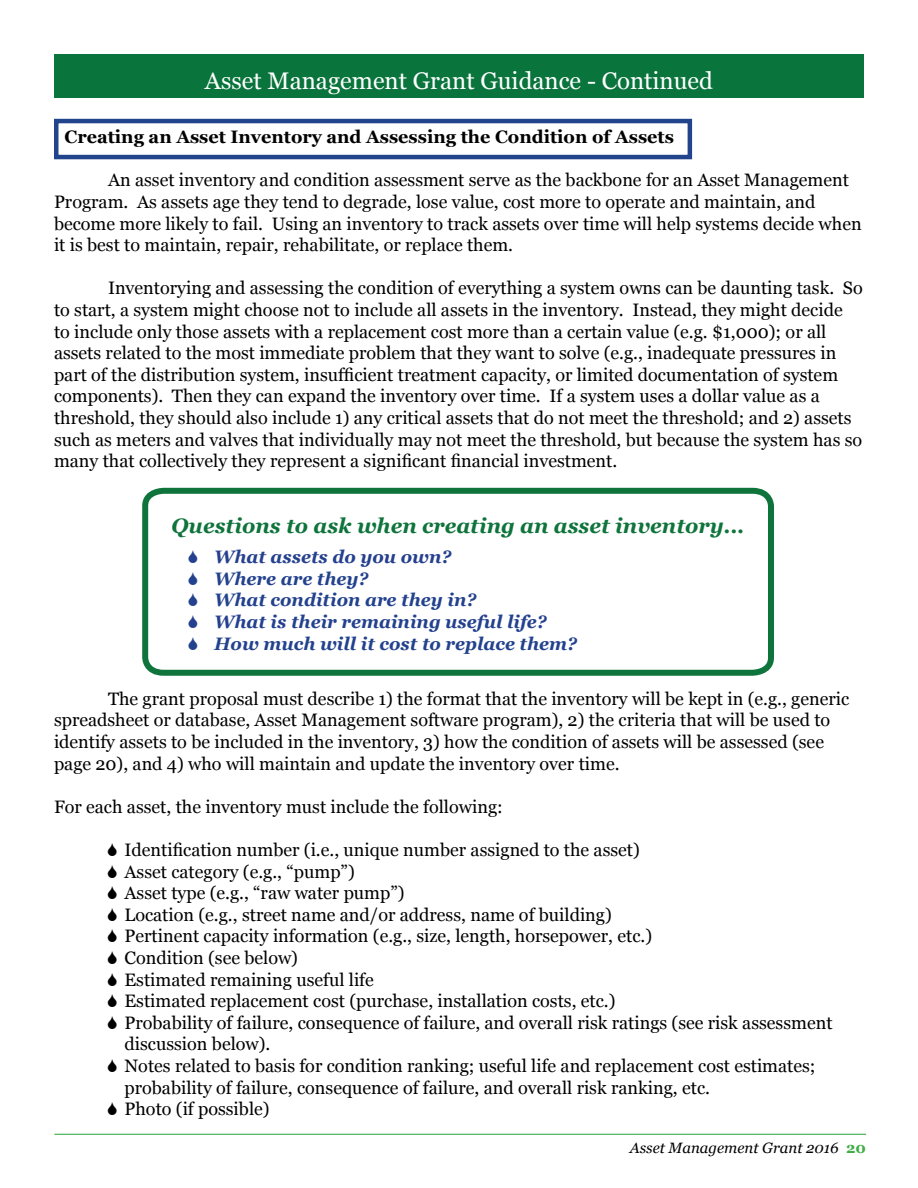
<style>
.page{position:relative;width:918px;height:1188px;background:#fff}
.page>*{position:absolute;margin:0;border:0;box-sizing:border-box;transform-origin:0 0}
.t1{font:24px "Georgia";color:#fff}
.t2{font:italic 700 21px "Georgia";color:#0f743c}
.t3{font:18px/21.6px "Georgia";color:#000}
.t4{font:italic 700 18px/21.6px "Georgia";color:#23428e}
.t5{font:700 18px "Georgia";color:#000}
.t6{font:italic 700 18px "Georgia";color:#25408f}
.t7{font:italic 15px "Georgia";color:#000}
.s1{color:#25408f}
.s2{color:#24418f}
.s3{font-weight:700;font-style:normal;color:#41ad49}
</style>
<div class="page">
<hr style="left:54px;top:1134px;width:812px;height:1px;background:#41ad49">
<div style="left:54px;top:54px;width:810px;height:44px;background:#09743b"></div>
<svg style="left:142px;top:487px;width:632px;height:189px"></svg>
<div style="left:54px;top:119px;width:638px;height:40px;border:4px solid #21448c"></div>
<svg style="left:189px;top:550px;width:8px;height:13px"></svg>
<svg style="left:189px;top:572px;width:8px;height:13px"></svg>
<svg style="left:189px;top:593px;width:8px;height:13px"></svg>
<svg style="left:189px;top:615px;width:8px;height:13px"></svg>
<svg style="left:189px;top:636px;width:8px;height:14px"></svg>
<h1 class="t1" style="left:205px;top:66px;width:510px">Asset Management Grant Guidance - Continued</h1>
<p class="t5" style="left:64px;top:125px;width:611px">Creating an Asset Inventory and Assessing the Condition of Assets</p>
<p class="t3" style="left:54px;top:170px;width:809px;text-indent:54px">An asset inventory and condition assessment serve as the backbone for an Asset Management Program. As assets age they tend to degrade, lose value, cost more to operate and maintain, and become more likely to fail. Using an inventory to track assets over time will help systems decide when it is best to maintain, repair, rehabilitate, or replace them.</p>
<p class="t3" style="left:54px;top:278px;width:810px;text-indent:54px">Inventorying and assessing the condition of everything a system owns can be daunting task. So to start, a system might choose not to include all assets in the inventory. Instead, they might decide to include only those assets with a replacement cost more than a certain value (e.g. $1,000); or all assets related to the most immediate problem that they want to solve (e.g., inadequate pressures in part of the distribution system, insufficient treatment capacity, or limited documentation of system components). Then they can expand the inventory over time. If a system uses a dollar value as a threshold, they should also include 1) any critical assets that do not meet the threshold; and 2) assets such as meters and valves that individually may not meet the threshold, but because the system has so many that collectively they represent a significant financial investment.</p>
<p class="t2" style="left:171px;top:512px;width:575px">Questions to ask when creating an asset inventory...</p>
<p class="t6" style="left:214px;top:545px;width:239px">What assets do you own?</p>
<p class="t4" style="left:214px;top:568px;width:364px">Where are they?<br>What condition are they in?<br><span class="s1">What</span> <span class="s2">is their remaining useful life?<br></span>How much will it cost to replace them?</p>
<p class="t3" style="left:54px;top:688px;width:797px;text-indent:54px">The grant proposal must describe 1) the format that the inventory will be kept in (e.g., generic spreadsheet or database, Asset Management software program), 2) the criteria that will be used to identify assets to be included in the inventory, 3) how the condition of assets will be assessed (see page 20), and 4) who will maintain and update the inventory over time.</p>
<p class="t3" style="left:54px;top:796px;width:450px">For each asset, the inventory must include the following:</p>
<p class="t3" style="left:125px;top:839px;width:710px">Identification number (i.e., unique number assigned to the asset)<br>Asset category (e.g., “pump”)<br>Asset type (e.g., “raw water pump”)<br>Location (e.g., street name and/or address, name of building)<br>Pertinent capacity information (e.g., size, length, horsepower, etc.)<br>Condition (see below)<br>Estimated remaining useful life<br>Estimated replacement cost (purchase, installation costs, etc.)<br>Probability of failure, consequence of failure, and overall risk ratings (see risk assessment discussion below).<br>Notes related to basis for condition ranking; useful life and replacement cost estimates; probability of failure, consequence of failure, and overall risk ranking, etc.<br>Photo (if possible)</p>
<p class="t7" style="left:630px;top:1138px;width:238px">Asset Management Grant 2016 <span class="s3">20</span></p>
</div>
